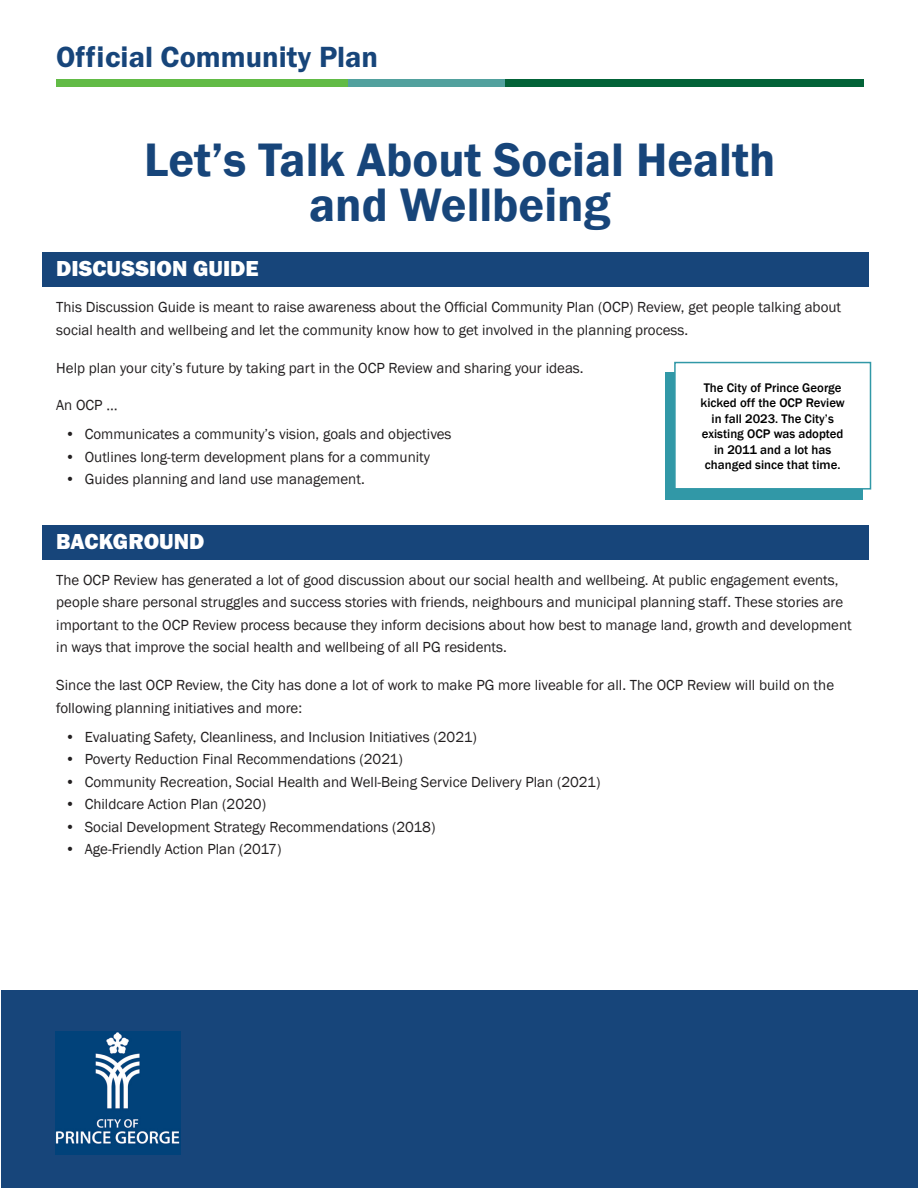
<style>
.page{position:relative;width:918px;height:1188px;background:#fff}
.page>*{position:absolute;margin:0;border:0;box-sizing:border-box;transform-origin:0 0}
.t1{font:600 48.3px/45px "Franklin Gothic";color:#17457a;text-align:center}
.t2{font:30.3px "Franklin Gothic URW Dem";color:#17457a}
.t3{font:22.5px "Franklin Gothic URW Hea";color:#fff}
.t4{font:15px/22.5px "Franklin Gothic";color:#221f20}
.t5{font:500 12.75px/15.3px "Franklin Gothic";color:#000;text-align:center}
</style>
<div class="page">
<div style="left:56px;top:79px;width:292px;height:8px;background:#62bb46"></div>
<div style="left:348px;top:79px;width:158px;height:8px;background:#52a19e"></div>
<div style="left:506px;top:79px;width:358px;height:8px;background:#036338"></div>
<div style="left:2px;top:990px;width:916px;height:198px;background:#17457a"></div>
<img style="left:56px;top:1032px;width:125px;height:123px">
<div style="left:43px;top:253px;width:826px;height:34px;background:#17457a"></div>
<div style="left:43px;top:525px;width:826px;height:34px;background:#17457a"></div>
<div style="left:665px;top:372px;width:198px;height:128px;background:#3198a7"></div>
<div style="left:674px;top:362px;width:197px;height:128px;background:#fff;border:2px solid #3198a7"></div>
<h2 class="t2" style="left:56px;top:38px;width:323px">Official Community Plan</h2>
<h1 class="t1" style="left:144px;top:138px;width:633px">Let’s Talk About Social Health and Wellbeing</h1>
<h3 class="t3" style="left:56px;top:254px;width:204px">DISCUSSION GUIDE</h3>
<p class="t4" style="left:56px;top:297px;width:786px">This Discussion Guide is meant to raise awareness about the Official Community Plan (OCP) Review, get people talking about social health and wellbeing and let the community know how to get involved in the planning process.</p>
<p class="t4" style="left:56px;top:357px;width:529px">Help plan your city’s future by taking part in the OCP Review and sharing your ideas.</p>
<p class="t4" style="left:56px;top:394px;width:63px">An OCP …</p>
<p class="t4" style="left:65px;top:424px;width:388px">• Communicates a community’s vision, goals and objectives</p>
<p class="t4" style="left:65px;top:446px;width:366px">• Outlines long-term development plans for a community</p>
<p class="t4" style="left:65px;top:469px;width:301px">• Guides planning and land use management.</p>
<p class="t5" style="left:701px;top:380px;width:146px">The City of Prince George kicked off the OCP Review in fall 2023. The City’s existing OCP was adopted in 2011 and a lot has changed since that time.</p>
<h3 class="t3" style="left:56px;top:527px;width:150px">BACKGROUND</h3>
<p class="t4" style="left:56px;top:569px;width:797px">The OCP Review has generated a lot of good discussion about our social health and wellbeing. At public engagement events, people share personal struggles and success stories with friends, neighbours and municipal planning staff. These stories are important to the OCP Review process because they inform decisions about how best to manage land, growth and development in ways that improve the social health and wellbeing of all PG residents.</p>
<p class="t4" style="left:56px;top:674px;width:779px">Since the last OCP Review, the City has done a lot of work to make PG more liveable for all. The OCP Review will build on the following planning initiatives and more:</p>
<p class="t4" style="left:65px;top:726px;width:413px">• Evaluating Safety, Cleanliness, and Inclusion Initiatives (2021)</p>
<p class="t4" style="left:65px;top:748px;width:339px">• Poverty Reduction Final Recommendations (2021)</p>
<p class="t4" style="left:65px;top:771px;width:537px">• Community Recreation, Social Health and Well-Being Service Delivery Plan (2021)</p>
<p class="t4" style="left:65px;top:793px;width:202px">• Childcare Action Plan (2020)</p>
<p class="t4" style="left:65px;top:816px;width:372px">• Social Development Strategy Recommendations (2018)</p>
<p class="t4" style="left:65px;top:838px;width:218px">• Age-Friendly Action Plan (2017)</p>
</div>
